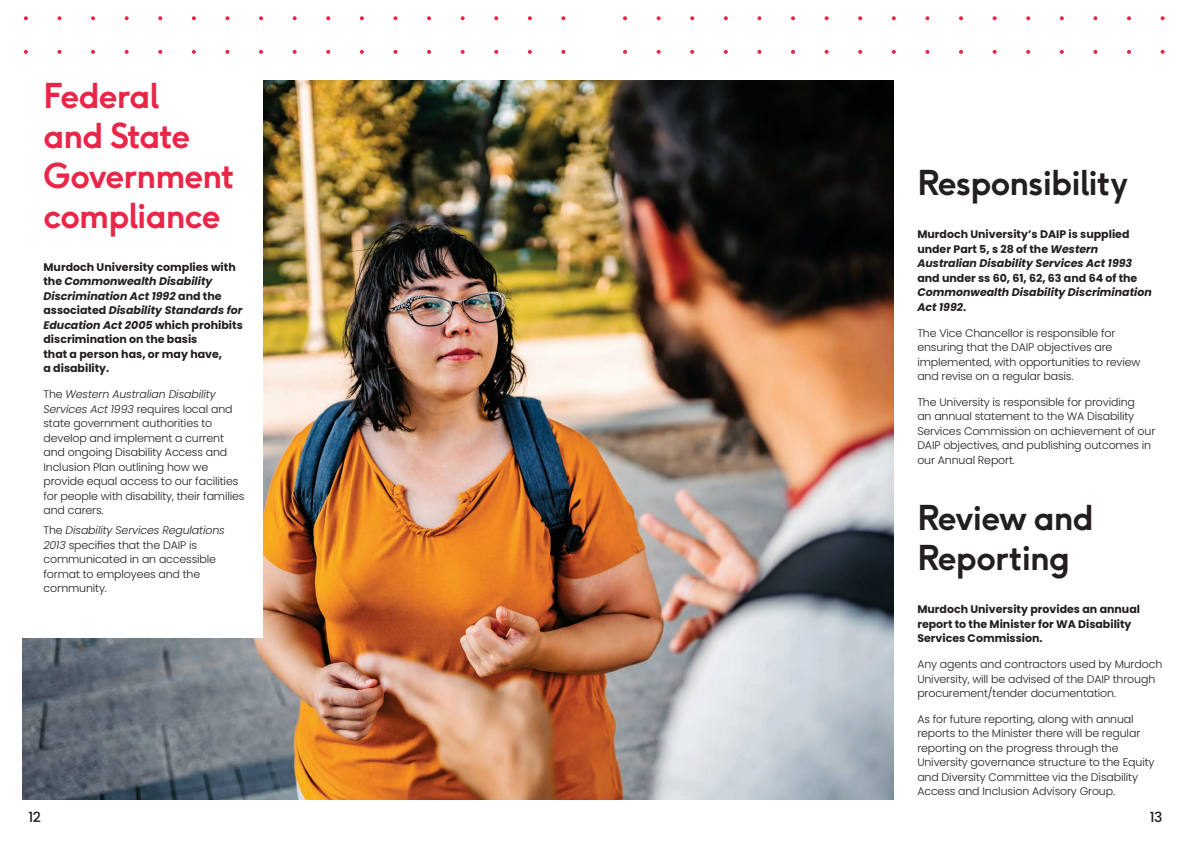
<style>
.page{position:relative;width:1191px;height:842px;background:#fff}
.page>*{position:absolute;margin:0;border:0;box-sizing:border-box;transform-origin:0 0}
.t1{font:700 34px/40px "F37 Ginger";letter-spacing:-.025em;color:#ea2648}
.t2{font:700 34px/40px "F37 Ginger";letter-spacing:-.025em;color:#231f20}
.t3{font:500 14px "Poppins";color:#231f20}
.Body_11{font:300 11px/14.5px "Poppins";letter-spacing:-.01em;color:#231f20}
.Lead_in_11pt{font:700 11px/14.5px "Poppins";color:#231f20}
.Lead_in_11pt-2{font:italic 700 11px/14.5px "Poppins";color:#231f20}
.s1{font-style:italic}
.s2{font-style:normal}
</style>
<div class="page">
<img style="left:23px;top:81px;width:870px;height:718px">
<div style="left:0;top:43px;width:262px;height:595px;background:#fff"></div>
<svg style="left:24px;top:16px;width:4px;height:4px"></svg>
<svg style="left:57px;top:16px;width:4px;height:4px"></svg>
<svg style="left:91px;top:16px;width:4px;height:4px"></svg>
<svg style="left:125px;top:16px;width:4px;height:4px"></svg>
<svg style="left:158px;top:16px;width:4px;height:4px"></svg>
<svg style="left:192px;top:16px;width:4px;height:4px"></svg>
<svg style="left:225px;top:16px;width:4px;height:4px"></svg>
<svg style="left:259px;top:16px;width:4px;height:4px"></svg>
<svg style="left:293px;top:16px;width:4px;height:4px"></svg>
<svg style="left:326px;top:16px;width:4px;height:4px"></svg>
<svg style="left:360px;top:16px;width:4px;height:4px"></svg>
<svg style="left:393px;top:16px;width:4px;height:4px"></svg>
<svg style="left:427px;top:16px;width:4px;height:4px"></svg>
<svg style="left:460px;top:16px;width:4px;height:4px"></svg>
<svg style="left:494px;top:16px;width:4px;height:4px"></svg>
<svg style="left:528px;top:16px;width:4px;height:4px"></svg>
<svg style="left:24px;top:50px;width:4px;height:4px"></svg>
<svg style="left:57px;top:50px;width:4px;height:4px"></svg>
<svg style="left:91px;top:50px;width:4px;height:4px"></svg>
<svg style="left:125px;top:50px;width:4px;height:4px"></svg>
<svg style="left:158px;top:50px;width:4px;height:4px"></svg>
<svg style="left:192px;top:50px;width:4px;height:4px"></svg>
<svg style="left:225px;top:50px;width:4px;height:4px"></svg>
<svg style="left:259px;top:50px;width:4px;height:4px"></svg>
<svg style="left:293px;top:50px;width:4px;height:4px"></svg>
<svg style="left:326px;top:50px;width:4px;height:4px"></svg>
<svg style="left:360px;top:50px;width:4px;height:4px"></svg>
<svg style="left:393px;top:50px;width:4px;height:4px"></svg>
<svg style="left:427px;top:50px;width:4px;height:4px"></svg>
<svg style="left:460px;top:50px;width:4px;height:4px"></svg>
<svg style="left:494px;top:50px;width:4px;height:4px"></svg>
<svg style="left:528px;top:50px;width:4px;height:4px"></svg>
<svg style="left:561px;top:16px;width:4px;height:4px"></svg>
<svg style="left:561px;top:50px;width:4px;height:4px"></svg>
<svg style="left:623px;top:16px;width:4px;height:4px"></svg>
<svg style="left:656px;top:16px;width:4px;height:4px"></svg>
<svg style="left:690px;top:16px;width:4px;height:4px"></svg>
<svg style="left:724px;top:16px;width:4px;height:4px"></svg>
<svg style="left:757px;top:16px;width:4px;height:4px"></svg>
<svg style="left:791px;top:16px;width:4px;height:4px"></svg>
<svg style="left:824px;top:16px;width:4px;height:4px"></svg>
<svg style="left:858px;top:16px;width:4px;height:4px"></svg>
<svg style="left:891px;top:16px;width:5px;height:4px"></svg>
<svg style="left:925px;top:16px;width:4px;height:4px"></svg>
<svg style="left:959px;top:16px;width:4px;height:4px"></svg>
<svg style="left:992px;top:16px;width:4px;height:4px"></svg>
<svg style="left:1026px;top:16px;width:4px;height:4px"></svg>
<svg style="left:1059px;top:16px;width:4px;height:4px"></svg>
<svg style="left:1093px;top:16px;width:4px;height:4px"></svg>
<svg style="left:1127px;top:16px;width:4px;height:4px"></svg>
<svg style="left:623px;top:50px;width:4px;height:4px"></svg>
<svg style="left:656px;top:50px;width:4px;height:4px"></svg>
<svg style="left:690px;top:50px;width:4px;height:4px"></svg>
<svg style="left:724px;top:50px;width:4px;height:4px"></svg>
<svg style="left:757px;top:50px;width:4px;height:4px"></svg>
<svg style="left:791px;top:50px;width:4px;height:4px"></svg>
<svg style="left:824px;top:50px;width:4px;height:4px"></svg>
<svg style="left:858px;top:50px;width:4px;height:4px"></svg>
<svg style="left:891px;top:50px;width:5px;height:4px"></svg>
<svg style="left:925px;top:50px;width:4px;height:4px"></svg>
<svg style="left:959px;top:50px;width:4px;height:4px"></svg>
<svg style="left:992px;top:50px;width:4px;height:4px"></svg>
<svg style="left:1026px;top:50px;width:4px;height:4px"></svg>
<svg style="left:1059px;top:50px;width:4px;height:4px"></svg>
<svg style="left:1093px;top:50px;width:4px;height:4px"></svg>
<svg style="left:1127px;top:50px;width:4px;height:4px"></svg>
<svg style="left:1160px;top:16px;width:4px;height:4px"></svg>
<svg style="left:1160px;top:50px;width:4px;height:4px"></svg>
<h3 class="t1" style="left:43px;top:75px;width:193px">Federal<br>and State<br>Government compliance</h3>
<p class="Lead_in_11pt" style="left:43px;top:260px;width:201px">Murdoch University complies with the <span class="s1">Commonwealth Disability<br>Discrimination Act 1992</span> and the associated <span class="s1">Disability Standards for<br>Education Act 2005</span> which prohibits discrimination on the basis<br>that a person has, or may have,<br>a disability.</p>
<p class="Body_11" style="left:43px;top:387px;width:203px">The <span class="s1">Western Australian Disability Services Act 1993</span> requires local and state government authorities to develop and implement a current and ongoing Disability Access and Inclusion Plan outlining how we provide equal access to our facilities for people with disability, their families and carers.</p>
<p class="Body_11" style="left:43px;top:523px;width:183px">The <span class="s1">Disability Services Regulations<br>2013</span> specifies that the DAIP is communicated in an accessible format to employees and the community.</p>
<h3 class="t2" style="left:917px;top:163px;width:212px">Responsibility</h3>
<p class="Lead_in_11pt-2" style="left:917px;top:227px;width:236px"><span class="s2">Murdoch University’s DAIP is supplied under Part 5, s 28 of the</span> Western Australian Disability Services Act 1993 <span class="s2">and under ss 60, 61, 62, 63 and 64 of the </span>Commonwealth Disability Discrimination Act 1992<span class="s2">.</span></p>
<p class="Body_11" style="left:917px;top:325px;width:225px">The Vice Chancellor is responsible for ensuring that the DAIP objectives are implemented, with opportunities to review and revise on a regular basis.</p>
<p class="Body_11" style="left:917px;top:395px;width:239px">The University is responsible for providing<br>an annual statement to the WA Disability Services Commission on achievement of our DAIP objectives, and publishing outcomes in our Annual Report.</p>
<h3 class="t2" style="left:917px;top:498px;width:178px">Review and<br>Reporting</h3>
<p class="Lead_in_11pt" style="left:917px;top:602px;width:224px">Murdoch University provides an annual report to the Minister for WA Disability<br>Services Commission.</p>
<p class="Body_11" style="left:917px;top:657px;width:246px">Any agents and contractors used by Murdoch<br>University, will be advised of the DAIP through procurement/tender documentation.</p>
<p class="Body_11" style="left:917px;top:712px;width:239px">As for future reporting, along with annual reports to the Minister there will be regular reporting on the progress through the University governance structure to the Equity and Diversity Committee via the Disability Access and Inclusion Advisory Group.</p>
<p class="t3" style="left:28px;top:809px;width:14px">12</p>
<p class="t3" style="left:1149px;top:809px;width:14px">13</p>
</div>
